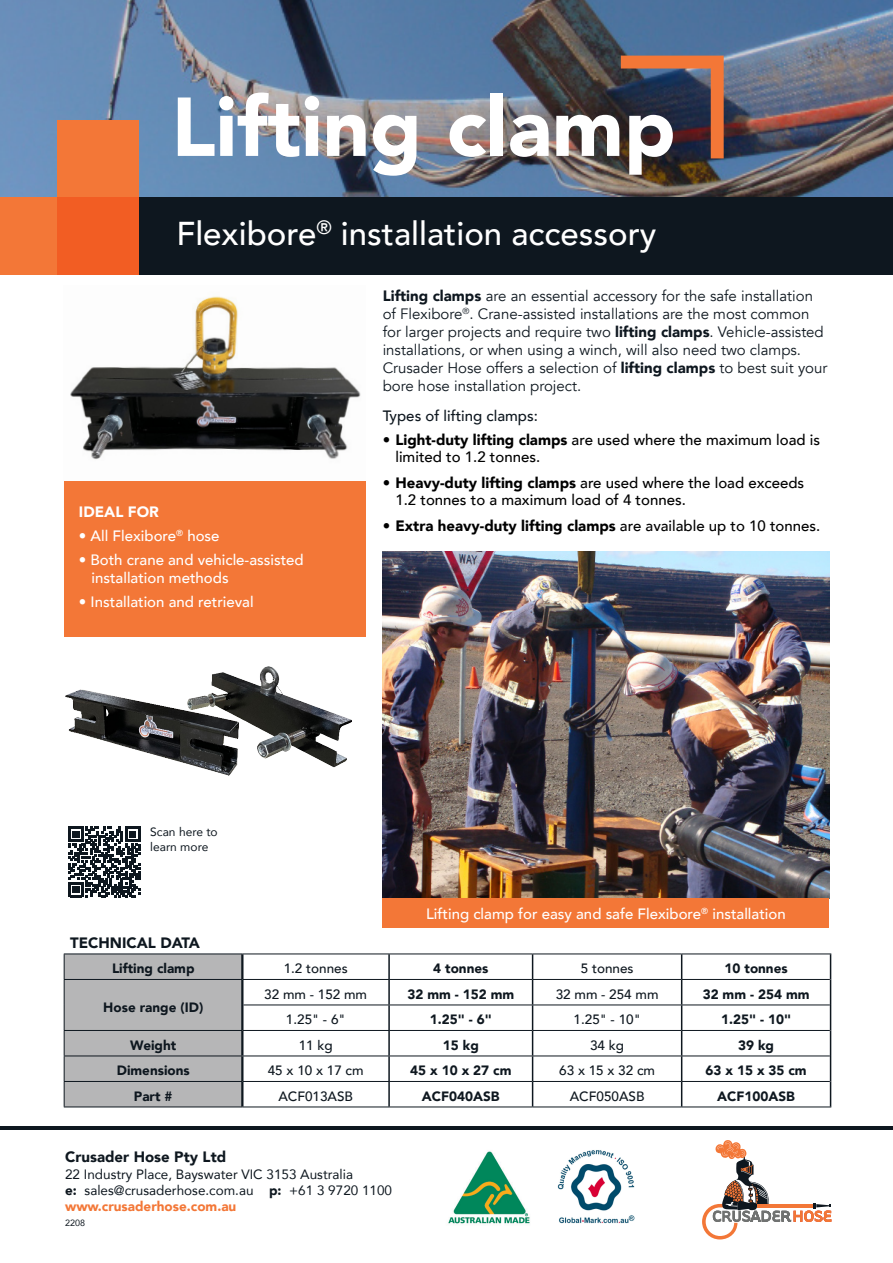
<style>
.page{position:relative;width:893px;height:1263px;background:#fff}
.page>*{position:absolute;margin:0;border:0;box-sizing:border-box;transform-origin:0 0}
.t1{font:900 82.5px "Avenir";color:#fff}
.t2{font:500 33px "Avenir";color:#fff}
.t3{font:15px/18px "Avenir";color:#0e171f}
.t4{font:500 15px/17.1px "Avenir";color:#000}
.t5{font:500 15px "Avenir";color:#fff}
.t6{font:900 15px "Avenir";color:#000}
.t7{font:900 15px "Avenir";color:#0e171f}
.t8{font:500 15px "Avenir";color:#0e171f}
.t9{font:900 15px "Avenir";color:#fff}
.t10{font:900 13.5px "Avenir";color:#0e171f}
.t11{font:500 13.5px "Avenir";color:#0e171f}
.t12{font:13.5px "Avenir";color:#0e171f}
.t13{font:900 13.5px "Avenir";color:#f37737}
.t14{font:12px/14.4px "Avenir";color:#0e171f}
.t15{font:9px "Avenir";color:#0e171f}
.s1{font-weight:300}
.s2{font-weight:900}
.s3{font-weight:500}
</style>
<div class="page">
<img style="left:0;top:0;width:893px;height:197px">
<div style="left:0;top:197px;width:68px;height:77px;background:#f37737"></div>
<div style="left:57px;top:120px;width:82px;height:88px;background:#f37737"></div>
<div style="left:139px;top:197px;width:754px;height:77px;background:#0e171f"></div>
<svg style="left:621px;top:56px;width:103px;height:102px;background:#593f3e"></svg>
<svg style="left:702px;top:1140px;width:129px;height:99px"></svg>
<hr style="left:0;top:1126px;width:893px;height:3px;background:#0e171f">
<img style="left:557px;top:1150px;width:78px;height:73px">
<img style="left:448px;top:1151px;width:82px;height:73px">
<img style="left:70px;top:296px;width:291px;height:164px">
<img style="left:65px;top:666px;width:287px;height:110px">
<div style="left:64px;top:481px;width:302px;height:155px;background:#f37737"></div>
<img style="left:383px;top:551px;width:446px;height:348px">
<div style="left:383px;top:899px;width:446px;height:29px;background:#f37737"></div>
<hr style="left:243px;top:1004px;width:146px;height:1px;background:#0e171f">
<hr style="left:533px;top:1004px;width:149px;height:1px;background:#0e171f">
<hr style="left:242px;top:1030px;width:147px;height:1px;background:#0e171f">
<hr style="left:533px;top:1030px;width:149px;height:1px;background:#0e171f">
<hr style="left:242px;top:1055px;width:147px;height:1px;background:#0e171f">
<hr style="left:533px;top:1055px;width:149px;height:1px;background:#0e171f">
<hr style="left:242px;top:1081px;width:147px;height:1px;background:#0e171f">
<hr style="left:533px;top:1081px;width:149px;height:1px;background:#0e171f">
<hr style="left:242px;top:1106px;width:147px;height:1px;background:#0e171f">
<hr style="left:533px;top:1106px;width:149px;height:1px;background:#0e171f">
<div style="left:64px;top:954px;width:178px;height:152px;background:#b6b6b7"></div>
<hr style="left:64px;top:1106px;width:178px;height:1px;background:#0e171f">
<hr style="left:241px;top:954px;width:2px;height:25px;background:#0e171f">
<hr style="left:241px;top:980px;width:2px;height:25px;background:#0e171f">
<hr style="left:241px;top:1005px;width:2px;height:25px;background:#0e171f">
<hr style="left:241px;top:1031px;width:2px;height:24px;background:#0e171f">
<hr style="left:241px;top:1056px;width:2px;height:25px;background:#0e171f">
<hr style="left:241px;top:1082px;width:2px;height:24px;background:#0e171f">
<hr style="left:388px;top:954px;width:2px;height:25px;background:#0e171f">
<hr style="left:388px;top:980px;width:2px;height:24px;background:#0e171f">
<hr style="left:388px;top:1005px;width:2px;height:25px;background:#0e171f">
<hr style="left:388px;top:1031px;width:2px;height:24px;background:#0e171f">
<hr style="left:388px;top:1056px;width:2px;height:25px;background:#0e171f">
<hr style="left:388px;top:1082px;width:2px;height:24px;background:#0e171f">
<svg style="left:532px;top:954px;width:1px;height:152px"></svg>
<hr style="left:389px;top:1004px;width:144px;height:1px;background:#0e171f">
<hr style="left:389px;top:1030px;width:144px;height:1px;background:#0e171f">
<hr style="left:389px;top:1055px;width:144px;height:1px;background:#0e171f">
<hr style="left:389px;top:1081px;width:144px;height:1px;background:#0e171f">
<hr style="left:389px;top:1106px;width:144px;height:1px;background:#0e171f">
<svg style="left:681px;top:954px;width:1px;height:152px"></svg>
<svg style="left:830px;top:954px;width:1px;height:152px"></svg>
<hr style="left:682px;top:1004px;width:148px;height:1px;background:#0e171f">
<hr style="left:682px;top:1030px;width:148px;height:1px;background:#0e171f">
<hr style="left:682px;top:1055px;width:148px;height:1px;background:#0e171f">
<hr style="left:682px;top:1081px;width:148px;height:1px;background:#0e171f">
<hr style="left:682px;top:1106px;width:149px;height:1px;background:#0e171f">
<hr style="left:64px;top:953px;width:178px;height:1px;background:#0e171f">
<hr style="left:242px;top:953px;width:147px;height:1px;background:#0e171f">
<hr style="left:389px;top:953px;width:144px;height:1px;background:#0e171f">
<hr style="left:533px;top:953px;width:149px;height:1px;background:#0e171f">
<hr style="left:682px;top:953px;width:149px;height:1px;background:#0e171f">
<hr style="left:64px;top:979px;width:178px;height:1px;background:#0e171f">
<hr style="left:242px;top:979px;width:147px;height:1px;background:#0e171f">
<hr style="left:389px;top:979px;width:144px;height:1px;background:#0e171f">
<hr style="left:533px;top:979px;width:149px;height:1px;background:#0e171f">
<hr style="left:682px;top:979px;width:148px;height:1px;background:#0e171f">
<svg style="left:68px;top:827px;width:72px;height:70px"></svg>
<div style="left:57px;top:197px;width:82px;height:77px;background:#f25d23"></div>
<p class="t1" style="left:171px;top:56px;width:506px">Lifting clamp</p>
<p class="t2" style="left:176px;top:205px;width:481px">Flexibore<sup>®</sup> installation accessory</p>
<p class="t9" style="left:79px;top:499px;width:81px">IDEAL FOR</p>
<p class="t5" style="left:79px;top:523px;width:142px"><span class="s1">•</span> All Flexibore<sup>®</sup> hose</p>
<p class="t5" style="left:79px;top:547px;width:226px"><span class="s1">•</span> Both crane and vehicle-assisted</p>
<p class="t5" style="left:91px;top:565px;width:139px">installation methods</p>
<p class="t5" style="left:79px;top:589px;width:176px"><span class="s1">•</span> Installation and retrieval</p>
<p class="t3" style="left:383px;top:287px;width:446px"><span class="s2">Lifting clamps</span> are an essential accessory for the safe installation of Flexibore<sup>®</sup>. Crane-assisted installations are the most common for larger projects and require two <span class="s2">lifting clamps</span>. Vehicle-assisted installations, or when using a winch, will also need two clamps.<br>Crusader Hose offers a selection of <span class="s2">lifting clamps</span> to best suit your bore hose installation project.</p>
<p class="t8" style="left:383px;top:402px;width:157px">Types of lifting clamps:</p>
<p class="t4" style="left:395px;top:430px;width:426px;text-indent:-13px"><span class="s2">• Light-duty lifting clamps</span> are used where the maximum load is limited to 1.2 tonnes.</p>
<p class="t4" style="left:395px;top:473px;width:410px;text-indent:-13px"><span class="s2">• Heavy-duty lifting clamps</span> are used where the load exceeds<br>1.2 tonnes to a maximum load of 4 tonnes.</p>
<p class="t6" style="left:383px;top:513px;width:439px">• Extra heavy-duty lifting clamps <span class="s3">are available up to 10 tonnes.</span></p>
<p class="t14" style="left:150px;top:825px;width:69px">Scan here to learn more</p>
<p class="t5" style="left:426px;top:900px;width:361px">Lifting clamp for easy and safe Flexibore<sup>®</sup> installation</p>
<p class="t7" style="left:70px;top:929px;width:131px">TECHNICAL DATA</p>
<p class="t10" style="left:112px;top:957px;width:84px">Lifting clamp</p>
<p class="t11" style="left:284px;top:957px;width:66px">1.2 tonnes</p>
<p class="t10" style="left:433px;top:957px;width:57px">4 tonnes</p>
<p class="t11" style="left:581px;top:957px;width:54px">5 tonnes</p>
<p class="t10" style="left:724px;top:957px;width:65px">10 tonnes</p>
<p class="t10" style="left:103px;top:995px;width:101px">Hose range (ID)</p>
<p class="t11" style="left:264px;top:982px;width:104px">32 mm - 152 mm</p>
<p class="t10" style="left:407px;top:983px;width:108px">32 mm - 152 mm</p>
<p class="t11" style="left:556px;top:982px;width:104px">32 mm - 254 mm</p>
<p class="t10" style="left:703px;top:983px;width:108px">32 mm - 254 mm</p>
<p class="t11" style="left:286px;top:1008px;width:61px">1.25" - 6"</p>
<p class="t10" style="left:430px;top:1008px;width:63px">1.25" - 6"</p>
<p class="t11" style="left:574px;top:1008px;width:69px">1.25" - 10"</p>
<p class="t10" style="left:721px;top:1008px;width:71px">1.25" - 10"</p>
<p class="t10" style="left:130px;top:1034px;width:48px">Weight</p>
<p class="t11" style="left:299px;top:1033px;width:36px">11 kg</p>
<p class="t10" style="left:443px;top:1034px;width:37px">15 kg</p>
<p class="t11" style="left:590px;top:1033px;width:36px">34 kg</p>
<p class="t10" style="left:738px;top:1034px;width:37px">39 kg</p>
<p class="t10" style="left:117px;top:1059px;width:74px">Dimensions</p>
<p class="t11" style="left:268px;top:1059px;width:97px">45 x 10 x 17 cm</p>
<p class="t10" style="left:410px;top:1059px;width:103px">45 x 10 x 27 cm</p>
<p class="t11" style="left:559px;top:1059px;width:97px">63 x 15 x 32 cm</p>
<p class="t10" style="left:705px;top:1059px;width:103px">63 x 15 x 35 cm</p>
<p class="t10" style="left:134px;top:1085px;width:40px">Part #</p>
<p class="t11" style="left:278px;top:1084px;width:76px">ACF013ASB</p>
<p class="t10" style="left:422px;top:1085px;width:79px">ACF040ASB</p>
<p class="t11" style="left:570px;top:1084px;width:76px">ACF050ASB</p>
<p class="t10" style="left:717px;top:1085px;width:79px">ACF100ASB</p>
<p class="t7" style="left:65px;top:1144px;width:163px">Crusader Hose Pty Ltd</p>
<p class="t12" style="left:65px;top:1163px;width:289px">22 Industry Place, Bayswater VIC 3153 Australia</p>
<p class="t12" style="left:65px;top:1179px;width:328px"><span class="s2">e:</span> sales@crusaderhose.com.au <span class="s2">p:</span> +61 3 9720 1100</p>
<p class="t13" style="left:65px;top:1195px;width:173px">www.crusaderhose.com.au</p>
<p class="t15" style="left:65px;top:1215px;width:22px">2208</p>
</div>
